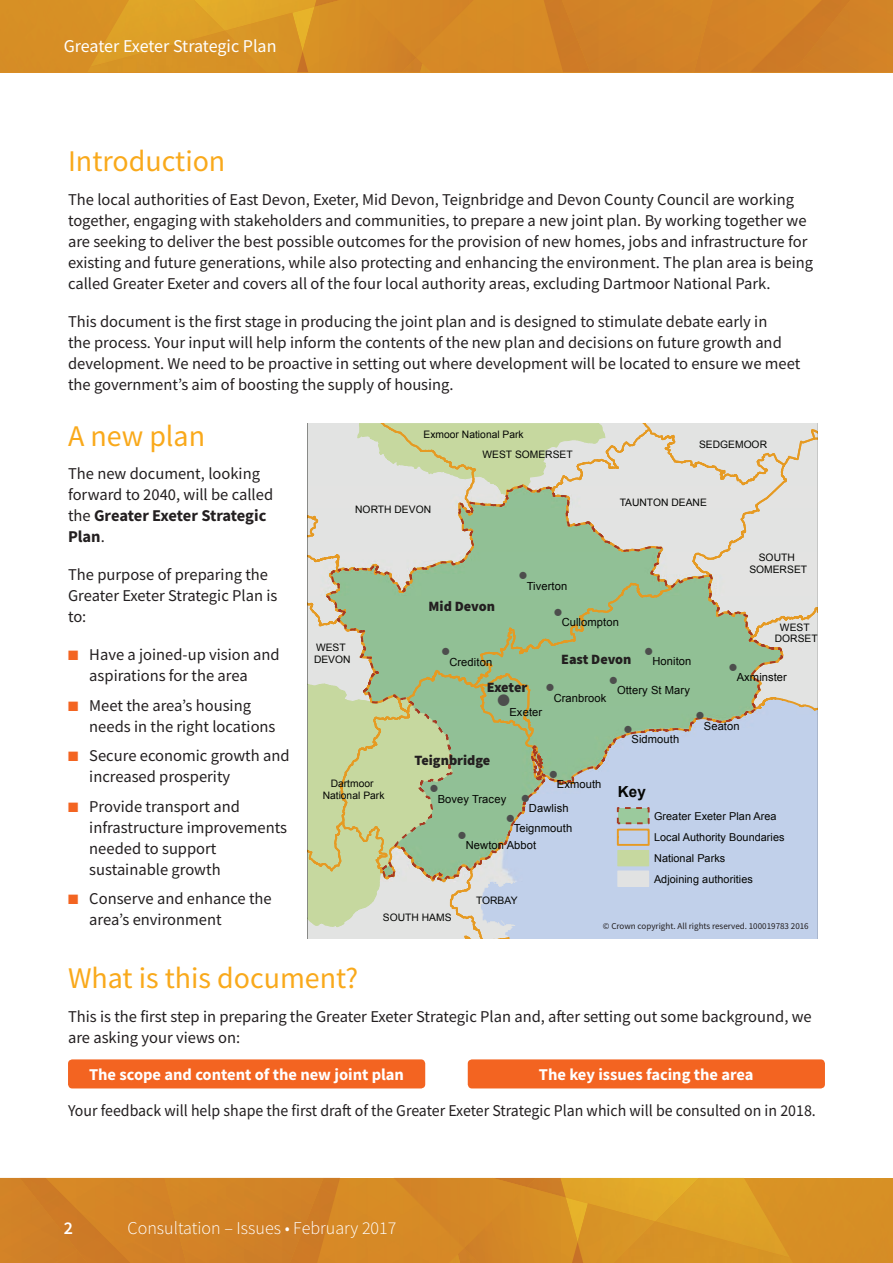
<style>
.page{position:relative;width:893px;height:1263px;background:#fff}
.page>*{position:absolute;margin:0;border:0;box-sizing:border-box;transform-origin:0 0}
.t1{font:30px "Source Sans Pro";color:#f9a91b}
.t2{font:300 18px "Source Sans Pro";color:#fff}
.t3{font:18px "Source Sans Pro";letter-spacing:-.01em;color:#fff}
.t4{font:600 18px "Source Sans Pro";color:#fff}
.t5{font:16.95px "ESRI Default Marker";color:#4d4e4d}
.t6{font:16.5px/21px "Source Sans Pro";color:#231f20}
.t7{font:16.5px "Source Sans Pro";color:#231f20;scale:.96 1}
.t8{font:700 16.5px "Source Sans Pro";color:#fff}
.t9{font:700 15.3px "Arial";color:#040503}
.t10{font:900 14.25px "Source Sans Pro";color:#231f20}
.t11{font:11.1px/23.7px "Arial";letter-spacing:.01em;color:#040503}
.t12{font:10.8px/20.9px "Arial";letter-spacing:.005em;color:#040503}
.t13{font:10.35px/11.9px "Arial";color:#040503;text-align:center}
.t14{font:10.35px "ESRI Default Marker";color:#4d4e4d}
.t15{font:9px "Source Sans Pro";color:#231f20}
.s1{font-weight:700}
.s2{color:#f36421}
</style>
<div class="page">
<div style="left:716px;top:0;width:33px;height:72px;background:#d38227"></div>
<img style="left:749px;top:0;width:44px;height:72px">
<div style="left:354px;top:0;width:186px;height:72px;background:#d78926"></div>
<img style="left:540px;top:0;width:17px;height:72px">
<div style="left:557px;top:0;width:159px;height:72px;background:#d28127"></div>
<div style="left:354px;top:0;width:132px;height:58px;background:#d58926"></div>
<div style="left:308px;top:7px;width:46px;height:65px;background:#d78e25"></div>
<div style="left:0;top:0;width:90px;height:72px;background:#d78e25"></div>
<img style="left:225px;top:0;width:95px;height:31px">
<img style="left:315px;top:0;width:39px;height:7px">
<img style="left:90px;top:0;width:135px;height:31px">
<img style="left:401px;top:57px;width:21px;height:15px">
<img style="left:292px;top:7px;width:23px;height:44px">
<img style="left:225px;top:13px;width:78px;height:59px">
<img style="left:297px;top:51px;width:11px;height:21px">
<img style="left:87px;top:31px;width:179px;height:41px">
<div style="left:793px;top:0;width:100px;height:72px;background:#d08027"></div>
<svg style="left:420px;top:64px;width:11px;height:8px"></svg>
<div style="left:143px;top:1178px;width:21px;height:85px;background:#d28227"></div>
<img style="left:97px;top:1178px;width:46px;height:85px">
<div style="left:340px;top:1178px;width:118px;height:85px;background:#d78a26"></div>
<img style="left:324px;top:1178px;width:16px;height:85px">
<div style="left:164px;top:1178px;width:160px;height:85px;background:#d28227"></div>
<div style="left:394px;top:1178px;width:133px;height:70px;background:#d58926"></div>
<div style="left:790px;top:1178px;width:103px;height:85px;background:#d78f25"></div>
<div style="left:566px;top:1178px;width:89px;height:25px;background:#e1a729"></div>
<img style="left:527px;top:1178px;width:39px;height:9px">
<img style="left:655px;top:1178px;width:135px;height:43px">
<img style="left:458px;top:1248px;width:6px;height:6px">
<img style="left:578px;top:1197px;width:10px;height:6px">
<img style="left:464px;top:1187px;width:114px;height:76px">
<img style="left:578px;top:1203px;width:77px;height:60px">
<img style="left:569px;top:1242px;width:18px;height:21px">
<img style="left:601px;top:1221px;width:199px;height:42px">
<div style="left:0;top:1178px;width:97px;height:85px;background:#d08027"></div>
<img style="left:436px;top:1254px;width:28px;height:9px">
<svg style="left:308px;top:423px;width:509px;height:516px;background:#bdcebb"></svg>
<div style="left:68px;top:1059px;width:357px;height:29px;background:#f36421;border-radius:4px"></div>
<div style="left:468px;top:1059px;width:357px;height:29px;background:#f36421;border-radius:4px"></div>
<p class="t3" style="left:64px;top:34px;width:214px">Greater Exeter Strategic Plan</p>
<h1 class="t1" style="left:68px;top:142px;width:159px">Introduction</h1>
<p class="t6" style="left:68px;top:189px;width:746px">The local authorities of East Devon, Exeter, Mid Devon, Teignbridge and Devon County Council are working together, engaging with stakeholders and communities, to prepare a new joint plan. By working together we are seeking to deliver the best possible outcomes for the provision of new homes, jobs and infrastructure for existing and future generations, while also protecting and enhancing the environment. The plan area is being called Greater Exeter and covers all of the four local authority areas, excluding Dartmoor National Park.</p>
<p class="t6" style="left:68px;top:311px;width:734px">This document is the first stage in producing the joint plan and is designed to stimulate debate early in<br>the process. Your input will help inform the contents of the new plan and decisions on future growth and development. We need to be proactive in setting out where development will be located to ensure we meet the government’s aim of boosting the supply of housing.</p>
<h1 class="t1" style="left:68px;top:417px;width:139px">A new plan</h1>
<p class="t6" style="left:68px;top:463px;width:207px">The new document, looking forward to 2040, will be called the <span class="s1">Greater Exeter Strategic<br>Plan</span>.</p>
<p class="t6" style="left:68px;top:564px;width:211px">The purpose of preparing the<br>Greater Exeter Strategic Plan is to:</p>
<p class="t6" style="left:89px;top:644px;width:192px;text-indent:-21px"><span class="s2">■</span> Have a joined-up vision and aspirations for the area</p>
<p class="t6" style="left:89px;top:695px;width:188px;text-indent:-21px"><span class="s2">■</span> Meet the area’s housing needs in the right locations</p>
<p class="t6" style="left:89px;top:745px;width:202px;text-indent:-21px"><span class="s2">■</span> Secure economic growth and increased prosperity</p>
<p class="t6" style="left:89px;top:796px;width:199px;text-indent:-21px"><span class="s2">■</span> Provide transport and infrastructure improvements needed to support sustainable growth</p>
<p class="t6" style="left:89px;top:888px;width:184px;text-indent:-21px"><span class="s2">■</span> Conserve and enhance the area’s environment</p>
<p class="t13" style="left:424px;top:428px;width:102px">Exmoor National Park</p>
<p class="t13" style="left:355px;top:504px;width:77px">NORTH DEVON</p>
<p class="t13" style="left:483px;top:449px;width:92px">WEST SOMERSET</p>
<p class="t14" style="left:520px;top:570px;width:9px">!</p>
<p class="t11" style="left:527px;top:574px;width:42px">Tiverton</p>
<p class="t10" style="left:429px;top:597px;width:68px">Mid Devon</p>
<p class="t14" style="left:555px;top:606px;width:9px">!</p>
<p class="t13" style="left:699px;top:439px;width:70px">SEDGEMOOR</p>
<p class="t13" style="left:620px;top:496px;width:89px">TAUNTON DEANE</p>
<p class="t13" style="left:749px;top:552px;width:59px">SOUTH<br>SOMERSET</p>
<p class="t13" style="left:314px;top:642px;width:38px;text-align:left">WEST<br>DEVON</p>
<p class="t13" style="left:323px;top:777px;width:63px">Dartmoor<br>National Park</p>
<p class="t11" style="left:562px;top:611px;width:59px">Cullompton</p>
<p class="t14" style="left:442px;top:646px;width:9px">!</p>
<p class="t14" style="left:645px;top:645px;width:9px">!</p>
<p class="t10" style="left:561px;top:649px;width:72px">East Devon</p>
<p class="t11" style="left:652px;top:649px;width:40px">Honiton</p>
<p class="t11" style="left:449px;top:650px;width:44px">Crediton</p>
<p class="t10" style="left:487px;top:677px;width:42px">Exeter</p>
<p class="t5" style="left:498px;top:690px;width:13px">!</p>
<p class="t14" style="left:610px;top:674px;width:9px">!</p>
<p class="t14" style="left:546px;top:682px;width:9px">!</p>
<p class="t11" style="left:617px;top:678px;width:74px">Ottery St Mary</p>
<p class="t11" style="left:554px;top:686px;width:54px">Cranbrook</p>
<p class="t11" style="left:509px;top:701px;width:34px">Exeter</p>
<p class="t14" style="left:697px;top:710px;width:9px">!</p>
<p class="t14" style="left:729px;top:661px;width:9px">!</p>
<p class="t13" style="left:775px;top:621px;width:44px">WEST<br>DORSET</p>
<p class="t11" style="left:737px;top:666px;width:52px">Axminster</p>
<p class="t10" style="left:415px;top:750px;width:77px">Teignbridge</p>
<p class="t14" style="left:550px;top:768px;width:9px">!</p>
<p class="t11" style="left:529px;top:772px;width:74px;text-indent:28px">Exmouth<br>Dawlish</p>
<p class="t14" style="left:430px;top:783px;width:9px">!</p>
<p class="t11" style="left:438px;top:787px;width:70px">Bovey Tracey</p>
<p class="t11" style="left:466px;top:833px;width:72px">Newton Abbot</p>
<p class="t14" style="left:522px;top:792px;width:9px">!</p>
<p class="t14" style="left:507px;top:812px;width:9px">!</p>
<p class="t11" style="left:514px;top:816px;width:60px">Teignmouth</p>
<p class="t14" style="left:459px;top:829px;width:9px">!</p>
<p class="t13" style="left:476px;top:895px;width:43px">TORBAY</p>
<p class="t14" style="left:624px;top:723px;width:9px">!</p>
<p class="t11" style="left:632px;top:727px;width:49px">Sidmouth</p>
<p class="t9" style="left:618px;top:781px;width:30px">Key</p>
<p class="t11" style="left:704px;top:714px;width:37px">Seaton</p>
<p class="t12" style="left:654px;top:806px;width:124px">Greater Exeter Plan Area</p>
<p class="t12" style="left:654px;top:827px;width:132px">Local Authority Boundaries<br>National Parks</p>
<p class="t12" style="left:654px;top:869px;width:100px">Adjoining authorities</p>
<p class="t13" style="left:383px;top:912px;width:70px">SOUTH HAMS</p>
<p class="t15" style="left:603px;top:920px;width:207px">© Crown copyright. All rights reserved. 100019783 2016</p>
<h1 class="t1" style="left:68px;top:959px;width:292px">What is this document?</h1>
<p class="t6" style="left:68px;top:1005px;width:745px">This is the first step in preparing the Greater Exeter Strategic Plan and, after setting out some background, we are asking your views on:</p>
<p class="t8" style="left:89px;top:1063px;width:317px">The scope and content of the new joint plan</p>
<p class="t8" style="left:539px;top:1063px;width:216px">The key issues facing the area</p>
<p class="t7" style="left:68px;top:1100px;width:780px">Your feedback will help shape the first draft of the Greater Exeter Strategic Plan which will be consulted on in 2018.</p>
<p class="t4" style="left:64px;top:1216px;width:11px">2</p>
<p class="t2" style="left:128px;top:1217px;width:270px">Consultation – Issues • February 2017</p>
</div>
